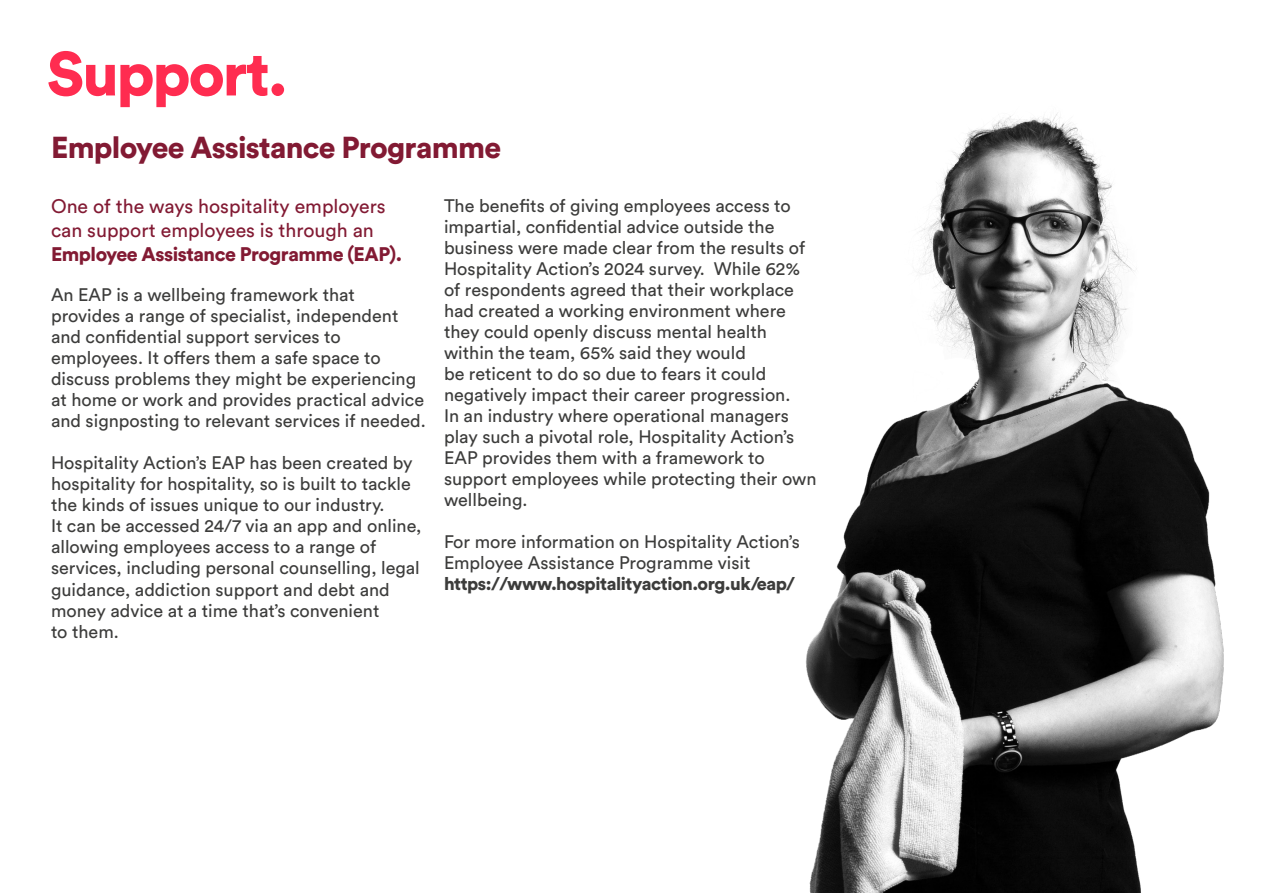
<style>
.page{position:relative;width:1263px;height:893px;background:#fff}
.page>*{position:absolute;margin:0;border:0;box-sizing:border-box;transform-origin:0 0}
.t1{font:900 61.5px "Circular Std";letter-spacing:-.035em;color:#ff2c50}
.t2{font:900 30px "Circular Std";letter-spacing:-.025em;color:#821a33}
.t3{font:19.5px/24px "Circular Std";color:#821a33}
.t4{font:900 19.5px "Circular Std";letter-spacing:-.025em;color:#821a33}
.t5{font:18px/21px "Circular Std";color:#3c3c3b}
.t6{font:900 18px "Circular Std";letter-spacing:-.025em;color:#3c3c3b}
</style>
<div class="page">
<img style="left:806px;top:113px;width:418px;height:780px">
<h1 class="t1" style="left:47px;top:33px;width:243px">Support.</h1>
<h2 class="t2" style="left:51px;top:128px;width:452px">Employee Assistance Programme</h2>
<p class="t3" style="left:51px;top:194px;width:336px">One of the ways hospitality employers can support employees is through an</p>
<p class="t4" style="left:51px;top:241px;width:353px">Employee Assistance Programme (EAP).</p>
<p class="t5" style="left:51px;top:284px;width:376px">An EAP is a wellbeing framework that provides a range of specialist, independent and confidential support services to employees. It offers them a safe space to discuss problems they might be experiencing at home or work and provides practical advice and signposting to relevant services if needed.</p>
<p class="t5" style="left:51px;top:452px;width:372px">Hospitality Action’s EAP has been created by hospitality for hospitality, so is built to tackle the kinds of issues unique to our industry.<br>It can be accessed 24/7 via an app and online, allowing employees access to a range of services, including personal counselling, legal guidance, addiction support and debt and money advice at a time that’s convenient<br>to them.</p>
<p class="t5" style="left:444px;top:195px;width:374px">The benefits of giving employees access to impartial, confidential advice outside the business were made clear from the results of Hospitality Action’s 2024 survey. While 62% of respondents agreed that their workplace had created a working environment where they could openly discuss mental health within the team, 65% said they would<br>be reticent to do so due to fears it could negatively impact their career progression.<br>In an industry where operational managers play such a pivotal role, Hospitality Action’s EAP provides them with a framework to support employees while protecting their own wellbeing.</p>
<p class="t5" style="left:444px;top:531px;width:357px">For more information on Hospitality Action’s<br>Employee Assistance Programme visit</p>
<p class="t6" style="left:444px;top:572px;width:353px">https://www.hospitalityaction.org.uk/eap/</p>
</div>
